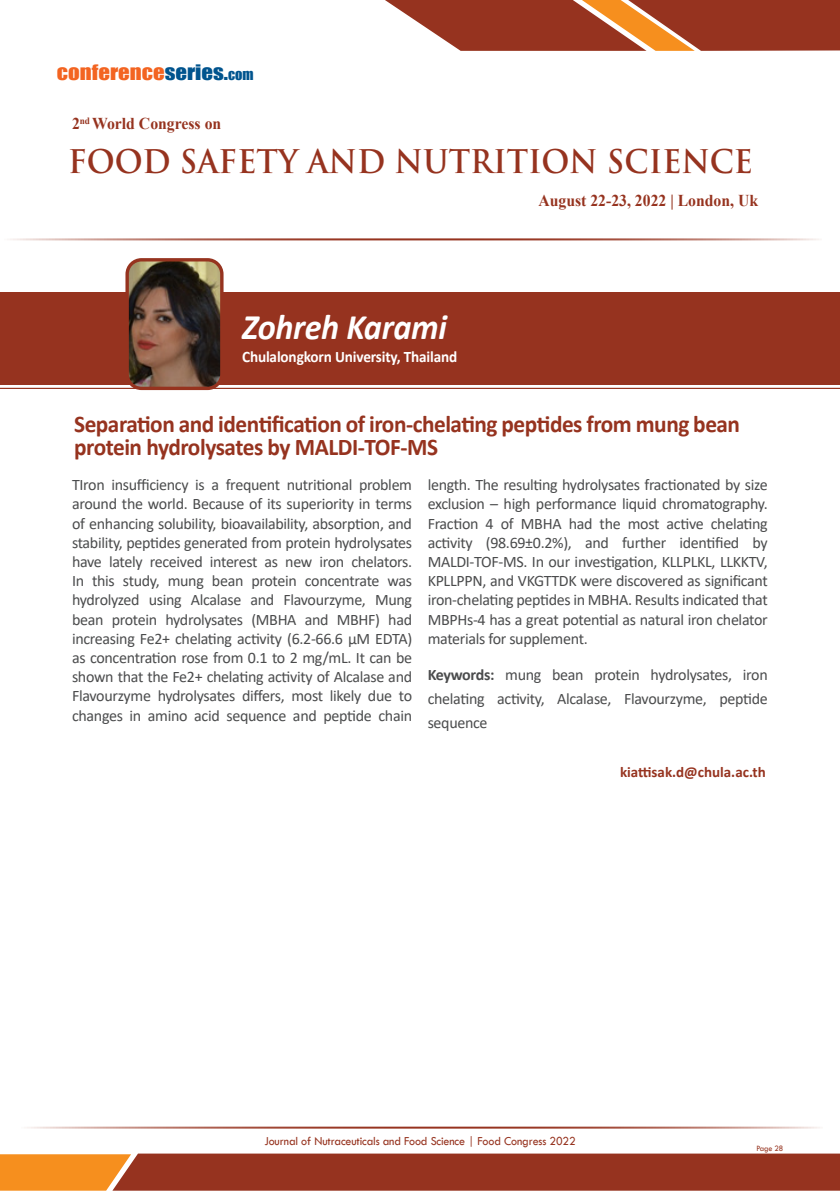
<style>
.page{position:relative;width:840px;height:1191px;background:#fff}
.page>*{position:absolute;margin:0;border:0;box-sizing:border-box;transform-origin:0 0}
.t1{font:italic 700 36px "Calibri";letter-spacing:-.01em;color:#fff;scale:.95 1}
.t2{font:700 31.8px "Trajan Pro";color:#96331f;scale:.95 1}
.t3{font:700 24px/23.6px "Calibri";letter-spacing:-.02em;color:#96331f}
.t4{font:19.6px "Impact";color:#f36421;scale:1.16 1}
.t5{font:700 16.6px "Times New Roman";color:#96331f;scale:.95 1}
.Abstract{font:16px/19.2px "Calibri";letter-spacing:-.02em;color:#4b4c4d;text-align:justify}
.t6{font:700 16px "Calibri";letter-spacing:-.01em;color:#fff;scale:.95 1}
.Bio_Heading{font:700 15px "Calibri";color:#96331f}
.t7{font:12.6px "Tw Cen";letter-spacing:-.01em;color:#96331f;scale:.95 1}
.t8{font:8.4px "Tw Cen";letter-spacing:-.02em;color:#96331f;scale:.95 1}
.s1{color:#00548e}
.s2{font-size:14px;color:#00548e}
.s3{font-weight:700}
</style>
<div class="page">
<hr style="left:0;top:238px;width:821px;height:2px;background:#96331f">
<svg style="left:385px;top:0;width:454px;height:51px;background:#aa533a"></svg>
<svg style="left:0;top:1153px;width:839px;height:37px;background:#a54424"></svg>
<hr style="left:17px;top:1126px;width:805px;height:2px;background:#96331f">
<div style="left:0;top:292px;width:839px;height:92px;background:#96331f"></div>
<hr style="left:0;top:388px;width:839px;height:1px;background:#96331f">
<img style="left:127px;top:262px;width:95px;height:126px">
<div style="left:125px;top:258px;width:98px;height:132px;border:3px solid #96331f;border-radius:14px"></div>
<p class="t4" style="left:57px;top:57px;width:171px">CONFERENCE<span class="s1">SERIES.</span><span class="s2">COM</span></p>
<p class="t5" style="left:72px;top:112px;width:158px">2<sup>nd</sup> World Congress on</p>
<h2 class="t2" style="left:68px;top:142px;width:722px">FOOD SAFETY AND NUTRITION SCIENCE</h2>
<p class="t5" style="left:538px;top:188px;width:233px">August 22-23, 2022 | London, Uk</p>
<p class="t1" style="left:242px;top:301px;width:217px">Zohreh Karami</p>
<p class="t6" style="left:242px;top:346px;width:228px">Chulalongkorn University, Thailand</p>
<p class="t3" style="left:74px;top:411px;width:667px">Separation and identification of iron-chelating peptides from mung bean protein hydrolysates by MALDI-TOF-MS</p>
<p class="Abstract" style="left:72px;top:475px;width:341px">TIron insufficiency is a frequent nutritional problem around the world. Because of its superiority in terms of enhancing solubility, bioavailability, absorption, and stability, peptides generated from protein hydrolysates have lately received interest as new iron chelators.<br>In this study, mung bean protein concentrate was hydrolyzed using Alcalase and Flavourzyme, Mung bean protein hydrolysates (MBHA and MBHF) had increasing Fe2+ chelating activity (6.2-66.6 µM EDTA) as concentration rose from 0.1 to 2 mg/mL. It can be shown that the Fe2+ chelating activity of Alcalase and Flavourzyme hydrolysates differs, most likely due to changes in amino acid sequence and peptide chain</p>
<p class="Abstract" style="left:427px;top:475px;width:341px">length. The resulting hydrolysates fractionated by size exclusion – high performance liquid chromatography.<br>Fraction 4 of MBHA had the most active chelating activity (98.69±0.2%), and further identified by MALDI-TOF-MS. In our investigation, KLLPLKL, LLKKTV, KPLLPPN, and VKGTTDK were discovered as significant iron-chelating peptides in MBHA. Results indicated that MBPHs-4 has a great potential as natural iron chelator materials for supplement.</p>
<p class="Abstract" style="left:427px;top:662px;width:341px;line-height:24px"><span class="s3">Keywords:</span> mung bean protein hydrolysates, iron chelating activity, Alcalase, Flavourzyme, peptide sequence</p>
<p class="Bio_Heading" style="left:619px;top:761px;width:147px">kiattisak.d@chula.ac.th</p>
<p class="t7" style="left:264px;top:1133px;width:329px">Journal of Nutraceuticals and Food Science | Food Congress 2022</p>
<p class="t8" style="left:756px;top:1143px;width:30px">Page 28</p>
</div>
